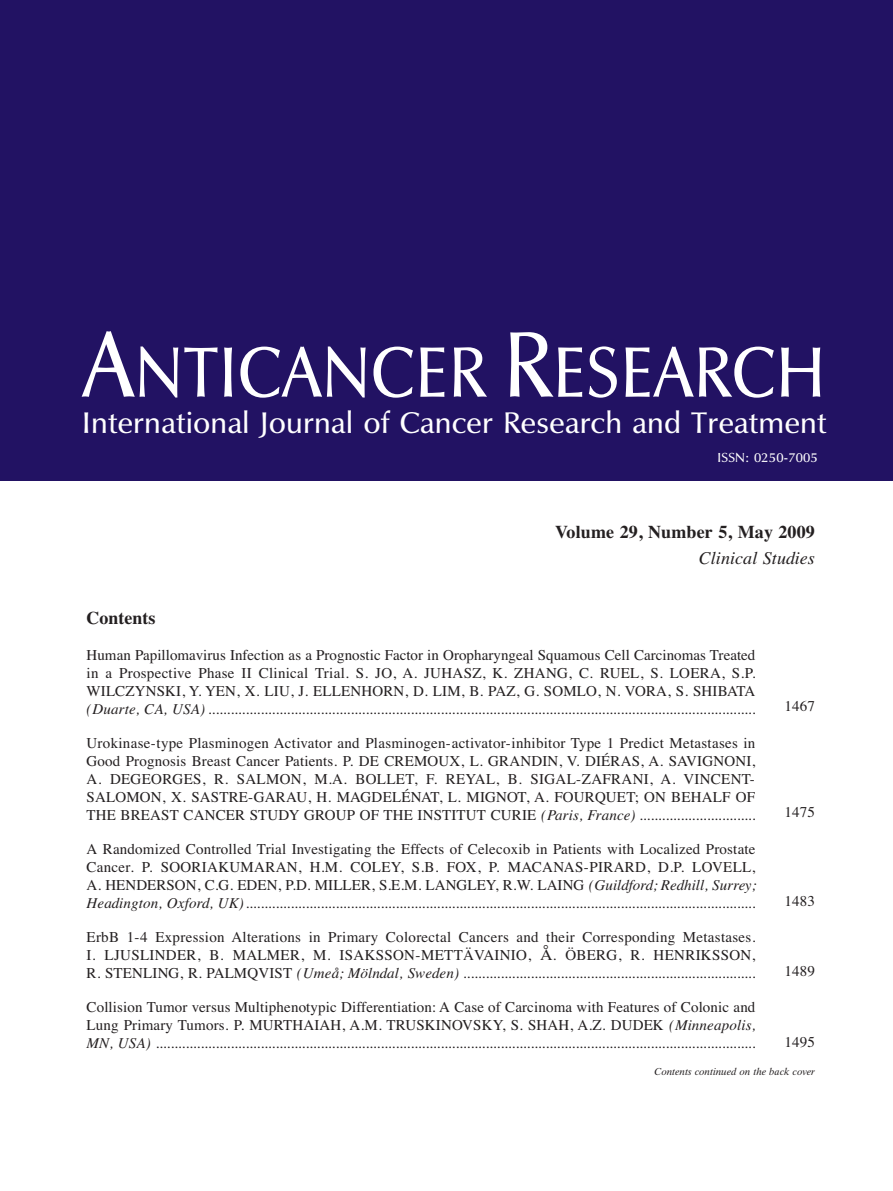
<style>
.page{position:relative;width:893px;height:1191px;background:#fff}
.page>*{position:absolute;margin:0;border:0;box-sizing:border-box;transform-origin:0 0}
.t1{font:73.5px "UB Optima";letter-spacing:.01em;color:#fff;scale:.9 1}
.t2{font:30.75px "UB Optima";letter-spacing:.01em;color:#fff}
.t3{font:700 18px "Times";letter-spacing:.01em;color:#231f20}
.t4{font:italic 18px "Times";letter-spacing:.005em;color:#231f20}
.t5{font:15px/18px "Times";letter-spacing:.01em;color:#231f20;text-align:justify}
.t6{font:13.5px "UB Optima";letter-spacing:.01em;color:#fff}
.t7{font:10.5px "UB Times Italic";letter-spacing:.01em;color:#231f20}
.s1{font-size:96px}
.s2{font-style:italic}
</style>
<div class="page">
<div style="left:0;top:0;width:893px;height:480px;background:#221263"></div>
<h1 class="t1" style="left:83px;top:342px;width:827px"><span class="s1">A</span>NTICANCER <span class="s1">R</span>ESEARCH</h1>
<h2 class="t2" style="left:82px;top:410px;width:746px">International Journal of Cancer Research and Treatment</h2>
<p class="t6" style="left:717px;top:452px;width:102px">ISSN: 0250-7005</p>
<p class="t3" style="left:555px;top:526px;width:261px">Volume 29, Number 5, May 2009</p>
<p class="t4" style="left:699px;top:551px;width:118px">Clinical Studies</p>
<p class="t3" style="left:87px;top:612px;width:70px">Contents</p>
<p class="t5" style="left:87px;top:647px;width:670px">Human Papillomavirus Infection as a Prognostic Factor in Oropharyngeal Squamous Cell Carcinomas Treated in a Prospective Phase II Clinical Trial. S. JO, A. JUHASZ, K. ZHANG, C. RUEL, S. LOERA, S.P.<br>WILCZYNSKI, Y. YEN, X. LIU, J. ELLENHORN, D. LIM, B. PAZ, G. SOMLO, N. VORA, S. SHIBATA <span class="s2">(Duarte, CA, USA)</span> ..................................................................................................................................................</p>
<p class="t5" style="left:87px;top:735px;width:670px">Urokinase-type Plasminogen Activator and Plasminogen-activator-inhibitor Type 1 Predict Metastases in Good Prognosis Breast Cancer Patients. P. DE CREMOUX, L. GRANDIN, V. DIÉRAS, A. SAVIGNONI, A. DEGEORGES, R. SALMON, M.A. BOLLET, F. REYAL, B. SIGAL-ZAFRANI, A. VINCENT-SALOMON, X. SASTRE-GARAU, H. MAGDELÉNAT, L. MIGNOT, A. FOURQUET; ON BEHALF OF THE BREAST CANCER STUDY GROUP OF THE INSTITUT CURIE <span class="s2">(Paris, France)</span> ...............................</p>
<p class="t5" style="left:87px;top:841px;width:672px">A Randomized Controlled Trial Investigating the Effects of Celecoxib in Patients with Localized Prostate Cancer. P. SOORIAKUMARAN, H.M. COLEY, S.B. FOX, P. MACANAS-PIRARD, D.P. LOVELL, A. HENDERSON, C.G. EDEN, P.D. MILLER, S.E.M. LANGLEY, R.W. LAING <span class="s2">(Guildford; Redhill, Surrey; Headington, Oxford, UK)</span>........................................................................................................................................</p>
<p class="t5" style="left:87px;top:929px;width:670px">ErbB 1-4 Expression Alterations in Primary Colorectal Cancers and their Corresponding Metastases.<br>I. LJUSLINDER, B. MALMER, M. ISAKSSON-METTÄVAINIO, Α° . ÖBERG, R. HENRIKSSON, R. STENLING, R. PALMQVIST <span class="s2">(Umeå; Mölndal, Sweden)</span> ..............................................................................</p>
<p class="t5" style="left:87px;top:999px;width:670px">Collision Tumor versus Multiphenotypic Differentiation: A Case of Carcinoma with Features of Colonic and Lung Primary Tumors. P. MURTHAIAH, A.M. TRUSKINOVSKY, S. SHAH, A.Z. DUDEK <span class="s2">(Minneapolis, MN, USA)</span> ................................................................................................................................................................</p>
<p class="t7" style="left:654px;top:1067px;width:162px">Contents continued on the back cover</p>
<p class="t5" style="left:784px;top:698px;width:32px">1467</p>
<p class="t5" style="left:784px;top:804px;width:32px">1475</p>
<p class="t5" style="left:784px;top:893px;width:32px">1483</p>
<p class="t5" style="left:784px;top:963px;width:32px">1489</p>
<p class="t5" style="left:784px;top:1034px;width:32px">1495</p>
</div>
